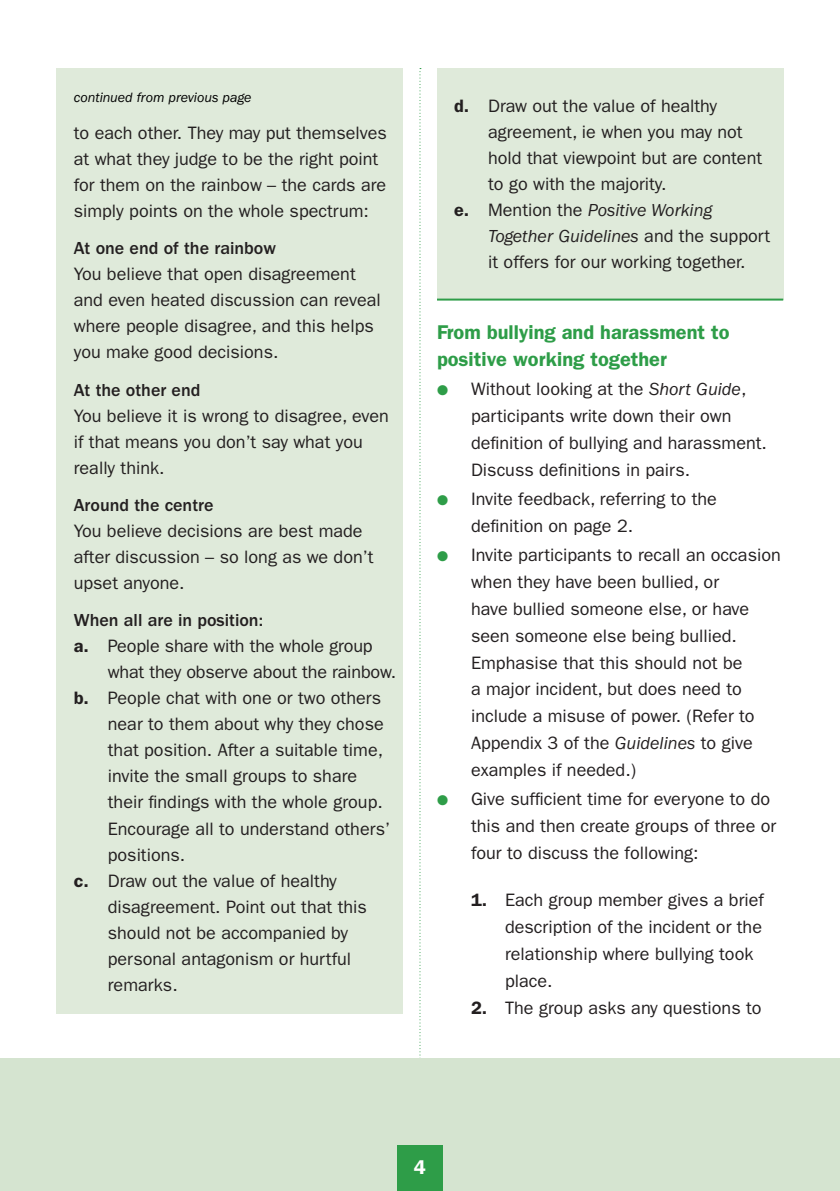
<style>
.page{position:relative;width:840px;height:1191px;background:#fff}
.page>*{position:absolute;margin:0;border:0;box-sizing:border-box;transform-origin:0 0}
.t1{font:600 20px/27px "Franklin Gothic";color:#2e9d48}
.t2{font:600 20px "Franklin Gothic";color:#fff}
.t3{font:18px/26px "Franklin Gothic";color:#231f20}
.t4{font:500 18px "Franklin Gothic";color:#231f20}
.t5{font:italic 14px "Franklin Gothic";color:#000}
.s1{font-weight:500}
.s2{font-weight:600}
.s3{font-style:italic}
.s4{color:#2e9d48}
</style>
<div class="page">
<svg style="left:419px;top:68px;width:2px;height:991px"></svg>
<div style="left:0;top:1059px;width:839px;height:132px;background:#d5e4d0"></div>
<div style="left:397px;top:1145px;width:45px;height:46px;background:#2e9d48"></div>
<div style="left:57px;top:68px;width:346px;height:945px;background:#dfeada"></div>
<div style="left:437px;top:68px;width:345px;height:231px;background:#dfeada"></div>
<hr style="left:437px;top:298px;width:345px;height:2px;background:#2e9d48">
<p class="t5" style="left:74px;top:89px;width:179px">continued from previous page</p>
<p class="t3" style="left:74px;top:120px;width:314px">to each other. They may put themselves at what they judge to be the right point for them on the rainbow – the cards are simply points on the whole spectrum:</p>
<p class="t3" style="left:74px;top:235px;width:308px"><span class="s1">At one end of the rainbow<br></span>You believe that open disagreement and even heated discussion can reveal where people disagree, and this helps you make good decisions.</p>
<p class="t3" style="left:74px;top:377px;width:316px"><span class="s1">At the other end<br></span>You believe it is wrong to disagree, even if that means you don’t say what you really think.</p>
<p class="t3" style="left:74px;top:492px;width:301px"><span class="s1">Around the centre<br></span>You believe decisions are best made after discussion – so long as we don’t upset anyone.</p>
<p class="t4" style="left:74px;top:610px;width:191px">When all are in position:</p>
<p class="t3" style="left:74px;top:633px;width:300px"><span class="s2">a.</span> People share with the whole group</p>
<p class="t3" style="left:108px;top:659px;width:289px">what they observe about the rainbow.</p>
<p class="t3" style="left:108px;top:685px;width:284px;text-indent:-34px"><span class="s2">b.</span> People chat with one or two others near to them about why they chose that position. After a suitable time, invite the small groups to share their findings with the whole group.<br>Encourage all to understand others’ positions.</p>
<p class="t3" style="left:108px;top:867px;width:260px;text-indent:-34px"><span class="s2">c.</span> Draw out the value of healthy disagreement. Point out that this should not be accompanied by personal antagonism or hurtful remarks.</p>
<p class="t3" style="left:488px;top:93px;width:275px;text-indent:-34px"><span class="s2">d.</span> Draw out the value of healthy agreement, ie when you may not hold that viewpoint but are content to go with the majority.</p>
<p class="t3" style="left:488px;top:197px;width:283px;text-indent:-34px"><span class="s2">e.</span> Mention the <span class="s3">Positive Working<br>Together Guidelines</span> and the support it offers for our working together.</p>
<p class="t1" style="left:437px;top:319px;width:294px">From bullying and harassment to positive working together</p>
<p class="t3" style="left:471px;top:376px;width:297px;line-height:27px;text-indent:-34px"><span class="s4">●</span> Without looking at the <span class="s3">Short Guide</span>, participants write down their own definition of bullying and harassment.<br>Discuss definitions in pairs.</p>
<p class="t3" style="left:471px;top:485px;width:247px;line-height:27px;text-indent:-34px"><span class="s4">●</span> Invite feedback, referring to the definition on page 2.</p>
<p class="t3" style="left:471px;top:541px;width:311px;line-height:27px;text-indent:-34px"><span class="s4">●</span> Invite participants to recall an occasion when they have been bullied, or<br>have bullied someone else, or have seen someone else being bullied.<br>Emphasise that this should not be<br>a major incident, but does need to include a misuse of power. (Refer to Appendix 3 of the <span class="s3">Guidelines</span> to give examples if needed.)</p>
<p class="t3" style="left:471px;top:785px;width:306px;line-height:27px;text-indent:-34px"><span class="s4">●</span> Give sufficient time for everyone to do this and then create groups of three or four to discuss the following:</p>
<p class="t3" style="left:505px;top:886px;width:260px;line-height:27px;text-indent:-34px"><span class="s2">1.</span> Each group member gives a brief description of the incident or the relationship where bullying took place.</p>
<p class="t3" style="left:471px;top:994px;width:292px"><span class="s2">2.</span> The group asks any questions to</p>
<p class="t2" style="left:414px;top:1155px;width:13px">4</p>
</div>
